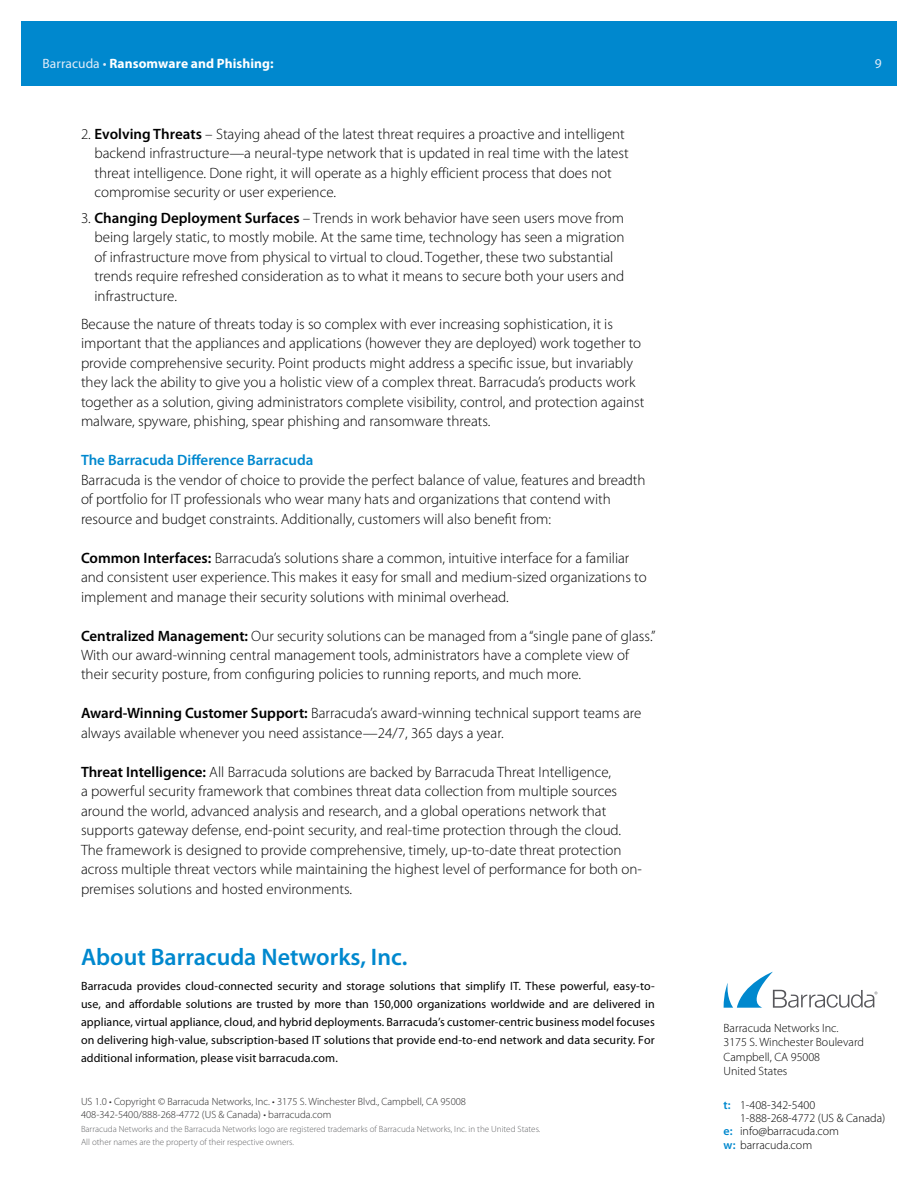
<style>
.page{position:relative;width:918px;height:1188px;background:#fff}
.page>*{position:absolute;margin:0;border:0;box-sizing:border-box;transform-origin:0 0}
.t1{font:600 24px "Myriad Pro";color:#0088ce}
.t2{font:300 15px/19.5px "Myriad Pro";color:#000}
.t3{font:600 15px "Myriad Pro";color:#0088ce}
.t4{font:700 13.5px "Myriad Pro";letter-spacing:.005em;color:#fff}
.t5{font:13.5px "Myriad Pro";color:#e1ecf8}
.t6{font:12px/18px "Myriad Pro";letter-spacing:.01em;color:#000;text-align:justify}
.t7{font:300 12px/14.4px "Myriad Pro";color:#000}
.t8{font:300 10.5px/13.5px "Myriad Pro";color:#292829}
.t9{font:300 9px/13.5px "Myriad Pro";color:#636466}
.s1{font-weight:400;color:#e1ecf8}
.s2{font-weight:600}
.s3{font-weight:600;color:#0088ce}
</style>
<div class="page">
<div style="left:21px;top:21px;width:876px;height:64px;background:#0088ce"></div>
<svg style="left:724px;top:972px;width:154px;height:36px"></svg>
<p class="t4" style="left:43px;top:54px;width:233px"><span class="s1">Barracuda •</span> Ransomware and Phishing:</p>
<p class="t2" style="left:94px;top:124px;width:536px;text-indent:-13px">2. <span class="s2">Evolving Threats</span> – Staying ahead of the latest threat requires a proactive and intelligent backend infrastructure—a neural-type network that is updated in real time with the latest threat intelligence. Done right, it will operate as a highly efficient process that does not compromise security or user experience.</p>
<p class="t2" style="left:94px;top:208px;width:532px;text-indent:-14px">3. <span class="s2">Changing Deployment Surfaces</span> – Trends in work behavior have seen users move from being largely static, to mostly mobile. At the same time, technology has seen a migration of infrastructure move from physical to virtual to cloud. Together, these two substantial trends require refreshed consideration as to what it means to secure both your users and infrastructure.</p>
<p class="t2" style="left:81px;top:314px;width:565px">Because the nature of threats today is so complex with ever increasing sophistication, it is important that the appliances and applications (however they are deployed) work together to provide comprehensive security. Point products might address a specific issue, but invariably they lack the ability to give you a holistic view of a complex threat. Barracuda’s products work together as a solution, giving administrators complete visibility, control, and protection against malware, spyware, phishing, spear phishing and ransomware threats.</p>
<p class="t3" style="left:81px;top:450px;width:234px">The Barracuda Difference Barracuda</p>
<p class="t2" style="left:81px;top:470px;width:566px">Barracuda is the vendor of choice to provide the perfect balance of value, features and breadth of portfolio for IT professionals who wear many hats and organizations that contend with resource and budget constraints. Additionally, customers will also benefit from:</p>
<p class="t2" style="left:81px;top:548px;width:567px"><span class="s2">Common Interfaces:</span> Barracuda’s solutions share a common, intuitive interface for a familiar and consistent user experience. This makes it easy for small and medium-sized organizations to implement and manage their security solutions with minimal overhead.</p>
<p class="t2" style="left:81px;top:626px;width:576px"><span class="s2">Centralized Management:</span> Our security solutions can be managed from a “single pane of glass.”<br>With our award-winning central management tools, administrators have a complete view of their security posture, from configuring policies to running reports, and much more.</p>
<p class="t2" style="left:81px;top:704px;width:562px"><span class="s2">Award-Winning Customer Support:</span> Barracuda’s award-winning technical support teams are always available whenever you need assistance—24/7, 365 days a year.</p>
<p class="t2" style="left:81px;top:762px;width:562px"><span class="s2">Threat Intelligence:</span> All Barracuda solutions are backed by Barracuda Threat Intelligence,<br>a powerful security framework that combines threat data collection from multiple sources around the world, advanced analysis and research, and a global operations network that supports gateway defense, end-point security, and real-time protection through the cloud.<br>The framework is designed to provide comprehensive, timely, up-to-date threat protection across multiple threat vectors while maintaining the highest level of performance for both on&shy;premises solutions and hosted environments.</p>
<h1 class="t1" style="left:81px;top:942px;width:328px">About Barracuda Networks, Inc.</h1>
<p class="t6" style="left:81px;top:977px;width:575px">Barracuda provides cloud-connected security and storage solutions that simplify IT. These powerful, easy-to&shy;use, and affordable solutions are trusted by more than 150,000 organizations worldwide and are delivered in appliance, virtual appliance, cloud, and hybrid deployments. Barracuda’s customer-centric business model focuses on delivering high-value, subscription-based IT solutions that provide end-to-end network and data security. For additional information, please visit barracuda.com.</p>
<p class="t8" style="left:81px;top:1095px;width:387px">US 1.0 • Copyright © Barracuda Networks, Inc. • 3175 S. Winchester Blvd., Campbell, CA 95008<br>408-342-5400/888-268-4772 (US &amp; Canada) • barracuda.com</p>
<p class="t9" style="left:81px;top:1122px;width:461px">Barracuda Networks and the Barracuda Networks logo are registered trademarks of Barracuda Networks, Inc. in the United States.<br>All other names are the property of their respective owners.</p>
<p class="t5" style="left:875px;top:55px;width:8px">9</p>
<p class="t7" style="left:724px;top:1021px;width:142px">Barracuda Networks Inc.<br>3175 S. Winchester Boulevard<br>Campbell, CA 95008<br>United States</p>
<p class="t7" style="left:724px;top:1098px;width:93px"><span class="s3">t:</span> 1-408-342-5400</p>
<p class="t7" style="left:740px;top:1111px;width:147px">1-888-268-4772 (US &amp; Canada)</p>
<p class="t7" style="left:724px;top:1124px;width:117px"><span class="s3">e:</span> info@barracuda.com</p>
<p class="t7" style="left:724px;top:1137px;width:90px"><span class="s3">w:</span> barracuda.com</p>
</div>
